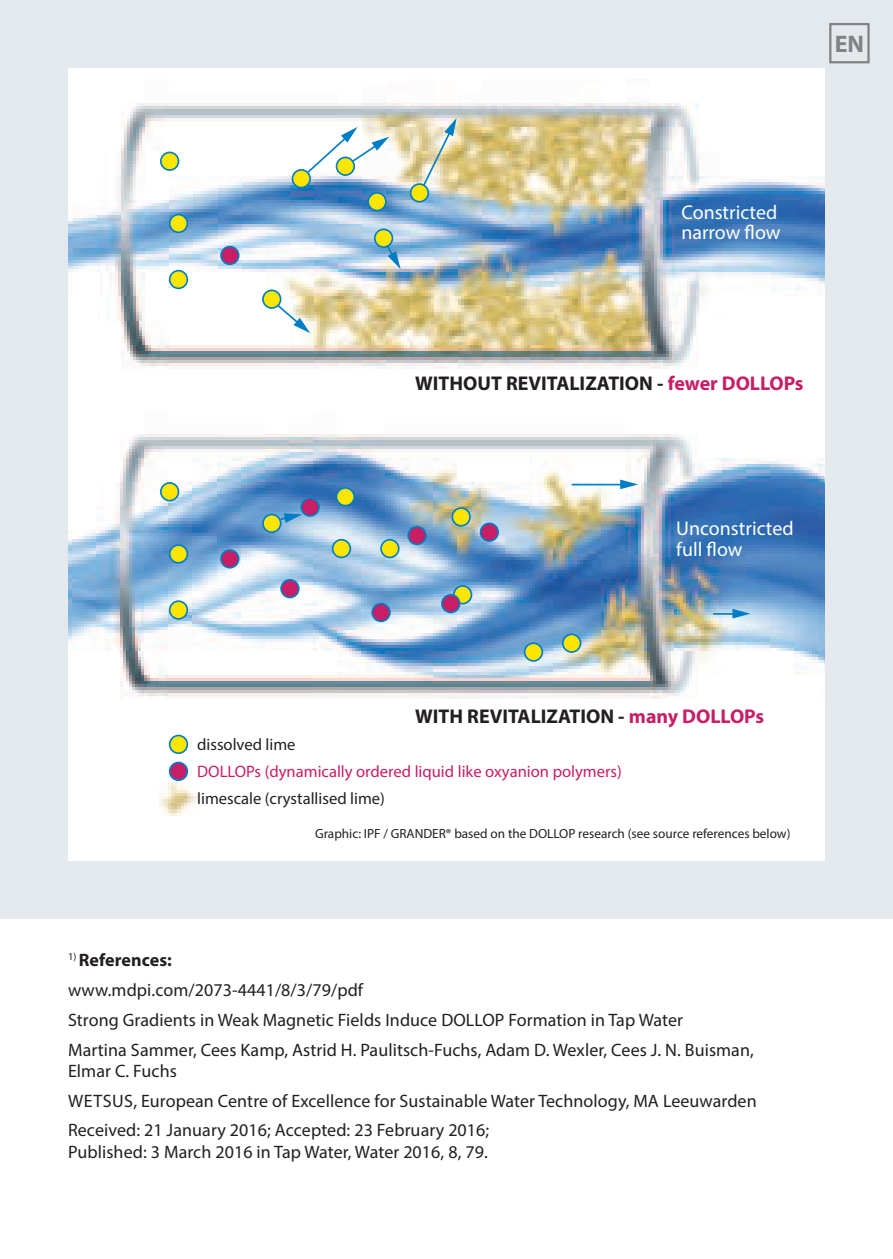
<style>
.page{position:relative;width:893px;height:1259px;background:#fff}
.page>*{position:absolute;margin:0;border:0;box-sizing:border-box;transform-origin:0 0}
.t1{font:700 24px "Myriad Pro";color:#808285}
.t2{font:700 19.8px "Myriad Pro";color:#231f20}
.t3{font:19.8px/20.7px "Myriad Pro";color:#fff}
.t4{font:18px/29.7px "Myriad Pro";letter-spacing:.005em;color:#231f20}
.t5{font:16.5px "Myriad Pro";color:#c71e66}
.t6{font:16.5px "Myriad Pro";color:#231f20}
.t7{font:13.2px "Myriad Pro";color:#231f20}
.s1{color:#c71e66}
.s2{font-weight:700}
</style>
<div class="page">
<div style="left:0;top:0;width:893px;height:918px;background:#e4e9ed"></div>
<div style="left:68px;top:68px;width:757px;height:792px;background:#fff"></div>
<img style="left:68px;top:103px;width:757px;height:266px">
<img style="left:68px;top:434px;width:757px;height:265px">
<img style="left:159px;top:783px;width:40px;height:32px">
<div style="left:161px;top:152px;width:17px;height:18px;background:#ffe601;border-radius:50%"></div>
<div style="left:160px;top:152px;width:19px;height:19px;border:2px solid #007ec5;border-radius:50%"></div>
<div style="left:170px;top:215px;width:17px;height:17px;background:#ffe601;border-radius:50%"></div>
<div style="left:169px;top:214px;width:19px;height:19px;border:2px solid #007ec5;border-radius:50%"></div>
<div style="left:221px;top:247px;width:18px;height:17px;background:#c71e66;border-radius:50%"></div>
<div style="left:220px;top:246px;width:20px;height:19px;border:2px solid #007ec5;border-radius:50%"></div>
<div style="left:336px;top:157px;width:19px;height:19px;border:2px solid #007ec5;border-radius:50%"></div>
<div style="left:292px;top:170px;width:18px;height:18px;background:#ffe601;border-radius:50%"></div>
<div style="left:292px;top:169px;width:19px;height:19px;border:2px solid #007ec5;border-radius:50%"></div>
<div style="left:368px;top:193px;width:18px;height:18px;background:#ffe601;border-radius:50%"></div>
<div style="left:367px;top:192px;width:20px;height:19px;border:2px solid #007ec5;border-radius:50%"></div>
<div style="left:263px;top:290px;width:18px;height:18px;background:#ffe601;border-radius:50%"></div>
<div style="left:262px;top:289px;width:19px;height:20px;border:2px solid #007ec5;border-radius:50%"></div>
<div style="left:375px;top:229px;width:17px;height:18px;background:#ffe601;border-radius:50%"></div>
<div style="left:374px;top:228px;width:19px;height:20px;border:2px solid #007ec5;border-radius:50%"></div>
<div style="left:411px;top:184px;width:17px;height:18px;background:#ffe601;border-radius:50%"></div>
<div style="left:410px;top:183px;width:19px;height:19px;border:2px solid #007ec5;border-radius:50%"></div>
<div style="left:170px;top:271px;width:17px;height:17px;background:#ffe601;border-radius:50%"></div>
<div style="left:169px;top:270px;width:19px;height:19px;border:2px solid #007ec5;border-radius:50%"></div>
<svg style="left:276px;top:303px;width:34px;height:30px"></svg>
<svg style="left:305px;top:127px;width:84px;height:48px"></svg>
<svg style="left:422px;top:118px;width:35px;height:69px;background:#d7d5b7"></svg>
<svg style="left:385px;top:244px;width:16px;height:25px"></svg>
<div style="left:161px;top:483px;width:17px;height:17px;background:#ffe601;border-radius:50%"></div>
<div style="left:160px;top:482px;width:19px;height:19px;border:2px solid #007ec5;border-radius:50%"></div>
<div style="left:170px;top:545px;width:17px;height:18px;background:#ffe601;border-radius:50%"></div>
<div style="left:169px;top:544px;width:19px;height:19px;border:2px solid #007ec5;border-radius:50%"></div>
<div style="left:221px;top:550px;width:18px;height:18px;background:#c71e66;border-radius:50%"></div>
<div style="left:220px;top:549px;width:20px;height:19px;border:2px solid #007ec5;border-radius:50%"></div>
<div style="left:301px;top:498px;width:18px;height:18px;background:#c71e66;border-radius:50%"></div>
<div style="left:300px;top:497px;width:20px;height:20px;border:2px solid #007ec5;border-radius:50%"></div>
<div style="left:281px;top:580px;width:18px;height:17px;background:#c71e66;border-radius:50%"></div>
<div style="left:280px;top:579px;width:20px;height:19px;border:2px solid #007ec5;border-radius:50%"></div>
<div style="left:408px;top:527px;width:18px;height:17px;background:#c71e66;border-radius:50%"></div>
<div style="left:407px;top:526px;width:20px;height:19px;border:2px solid #007ec5;border-radius:50%"></div>
<div style="left:372px;top:603px;width:18px;height:18px;background:#c71e66;border-radius:50%"></div>
<div style="left:371px;top:603px;width:20px;height:19px;border:2px solid #007ec5;border-radius:50%"></div>
<div style="left:480px;top:523px;width:18px;height:18px;background:#c71e66;border-radius:50%"></div>
<div style="left:480px;top:522px;width:19px;height:20px;border:2px solid #007ec5;border-radius:50%"></div>
<div style="left:337px;top:488px;width:17px;height:17px;background:#ffe601;border-radius:50%"></div>
<div style="left:336px;top:487px;width:19px;height:19px;border:2px solid #007ec5;border-radius:50%"></div>
<div style="left:263px;top:514px;width:18px;height:18px;background:#ffe601;border-radius:50%"></div>
<div style="left:262px;top:514px;width:19px;height:19px;border:2px solid #007ec5;border-radius:50%"></div>
<div style="left:333px;top:540px;width:17px;height:17px;background:#ffe601;border-radius:50%"></div>
<div style="left:332px;top:539px;width:19px;height:19px;border:2px solid #007ec5;border-radius:50%"></div>
<div style="left:454px;top:586px;width:17px;height:17px;background:#ffe601;border-radius:50%"></div>
<div style="left:453px;top:585px;width:19px;height:19px;border:2px solid #007ec5;border-radius:50%"></div>
<div style="left:452px;top:508px;width:18px;height:18px;background:#ffe601;border-radius:50%"></div>
<div style="left:451px;top:507px;width:20px;height:19px;border:2px solid #007ec5;border-radius:50%"></div>
<div style="left:381px;top:540px;width:18px;height:17px;background:#ffe601;border-radius:50%"></div>
<div style="left:380px;top:539px;width:20px;height:19px;border:2px solid #007ec5;border-radius:50%"></div>
<div style="left:525px;top:643px;width:17px;height:18px;background:#ffe601;border-radius:50%"></div>
<div style="left:524px;top:642px;width:19px;height:20px;border:2px solid #007ec5;border-radius:50%"></div>
<div style="left:563px;top:634px;width:17px;height:18px;background:#ffe601;border-radius:50%"></div>
<div style="left:562px;top:633px;width:19px;height:20px;border:2px solid #007ec5;border-radius:50%"></div>
<div style="left:170px;top:601px;width:17px;height:18px;background:#ffe601;border-radius:50%"></div>
<div style="left:169px;top:600px;width:19px;height:19px;border:2px solid #007ec5;border-radius:50%"></div>
<div style="left:170px;top:735px;width:17px;height:18px;background:#ffe601;border-radius:50%"></div>
<div style="left:169px;top:734px;width:19px;height:20px;border:2px solid #007ec5;border-radius:50%"></div>
<div style="left:170px;top:762px;width:17px;height:18px;background:#c71e66;border-radius:50%"></div>
<div style="left:169px;top:761px;width:19px;height:20px;border:2px solid #007ec5;border-radius:50%"></div>
<hr style="left:572px;top:484px;width:51px;height:1px;background:#007ec5">
<svg style="left:620px;top:479px;width:18px;height:10px"></svg>
<hr style="left:713px;top:613px;width:23px;height:2px;background:#007ec5">
<svg style="left:732px;top:609px;width:18px;height:9px"></svg>
<svg style="left:278px;top:513px;width:24px;height:10px"></svg>
<div style="left:442px;top:595px;width:18px;height:17px;background:#c71e66;border-radius:50%"></div>
<div style="left:441px;top:594px;width:19px;height:19px;border:2px solid #007ec5;border-radius:50%"></div>
<div style="left:829px;top:23px;width:41px;height:40px;border:2px solid #808285"></div>
<h1 class="t1" style="left:835px;top:32px;width:31px">EN</h1>
<p class="t3" style="left:681px;top:203px;width:101px">Constricted narrow flow</p>
<p class="t2" style="left:415px;top:374px;width:390px">WITHOUT REVITALIZATION - <span class="s1">fewer DOLLOPs</span></p>
<p class="t3" style="left:676px;top:520px;width:119px">Unconstricted full flow</p>
<p class="t2" style="left:415px;top:706px;width:350px">WITH REVITALIZATION - <span class="s1">many DOLLOPs</span></p>
<p class="t6" style="left:197px;top:738px;width:100px">dissolved lime</p>
<p class="t5" style="left:197px;top:765px;width:426px">DOLLOPs (dynamically ordered liquid like oxyanion polymers)</p>
<p class="t6" style="left:197px;top:792px;width:189px">limescale (crystallised lime)</p>
<p class="t7" style="left:315px;top:828px;width:477px">Graphic: IPF / GRANDER® based on the DOLLOP research (see source references below)</p>
<p class="t4" style="left:68px;top:947px;width:687px"><sup>1)</sup> <span class="s2">References:<br></span>www.mdpi.com/2073-4441/8/3/79/pdf<br>Strong Gradients in Weak Magnetic Fields Induce DOLLOP Formation in Tap Water<br>Martina Sammer, Cees Kamp, Astrid H. Paulitsch-Fuchs, Adam D. Wexler, Cees J. N. Buisman,</p>
<p class="t4" style="left:68px;top:1057px;width:690px">Elmar C. Fuchs<br>WETSUS, European Centre of Excellence for Sustainable Water Technology, MA Leeuwarden<br>Received: 21 January 2016; Accepted: 23 February 2016;</p>
<p class="t4" style="left:68px;top:1138px;width:421px">Published: 3 March 2016 in Tap Water, Water 2016, 8, 79.</p>
</div>
